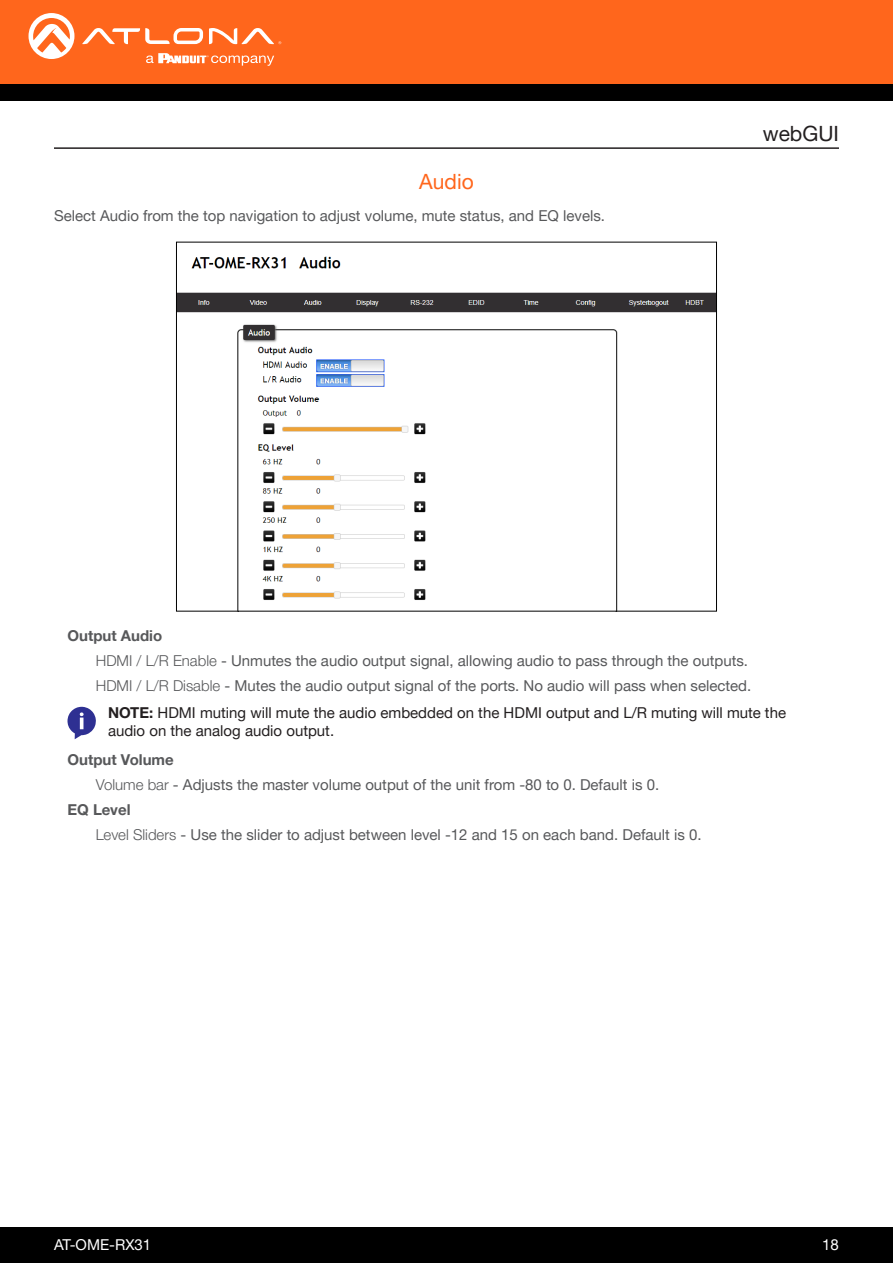
<style>
.page{position:relative;width:893px;height:1263px;background:#fff}
.page>*{position:absolute;margin:0;border:0;box-sizing:border-box;transform-origin:0 0}
.Non_TOC_Section_Head{font:21px "Helvetica Neue LTW1 G";color:#231f20}
.Subsection_Header{font:21px "Helvetica Neue LTW1 G";color:#ff661c}
.Bullets{font:15px "Helvetica Neue LTW1 G";color:#57585a}
.General_Text{font:15px/18px "Helvetica Neue LTW1 G";color:#231f20}
.General_Text-2{font:15px "Helvetica Neue LTW1 G";color:#57585a}
.Bullets-2{font:700 15px "Helvetica Neue LTW1 G";color:#57585a}
.t1{font:15px "Helvetica Neue LTW1 G";color:#fff}
.s1{font-weight:300}
.s2{font-weight:700}
</style>
<div class="page">
<div style="left:0;top:1227px;width:893px;height:36px;background:#000"></div>
<div style="left:0;top:0;width:893px;height:84px;background:#ff661c"></div>
<div style="left:0;top:84px;width:893px;height:16px;background:#000"></div>
<svg style="left:82px;top:28px;width:121px;height:16px"></svg>
<svg style="left:209px;top:28px;width:72px;height:16px"></svg>
<svg style="left:29px;top:13px;width:45px;height:46px"></svg>
<svg style="left:146px;top:53px;width:128px;height:13px"></svg>
<hr style="left:54px;top:147px;width:785px;height:2px;background:#231f20">
<img style="left:178px;top:256px;width:537px;height:353px">
<svg style="left:68px;top:707px;width:28px;height:32px"></svg>
<p class="Subsection_Header" style="left:419px;top:169px;width:56px">Audio</p>
<p class="General_Text-2" style="left:54px;top:206px;width:553px">Select Audio from the top navigation to adjust volume, mute status, and EQ levels.</p>
<p class="Non_TOC_Section_Head" style="left:763px;top:120px;width:78px">webGUI</p>
<p class="Bullets-2" style="left:68px;top:627px;width:96px">Output Audio</p>
<p class="Bullets" style="left:96px;top:652px;width:654px"><span class="s1">HDMI / L/R Enable</span> - Unmutes the audio output signal, allowing audio to pass through the outputs.</p>
<p class="Bullets" style="left:96px;top:676px;width:657px"><span class="s1">HDMI / L/R Disable</span> - Mutes the audio output signal of the ports. No audio will pass when selected.</p>
<p class="General_Text" style="left:108px;top:703px;width:679px"><span class="s2">NOTE:</span> HDMI muting will mute the audio embedded on the HDMI output and L/R muting will mute the audio on the analog audio output.</p>
<p class="Bullets-2" style="left:68px;top:751px;width:108px">Output Volume</p>
<p class="Bullets" style="left:96px;top:775px;width:565px"><span class="s1">Volume bar</span> - Adjusts the master volume output of the unit from -80 to 0. Default is 0.</p>
<p class="Bullets-2" style="left:68px;top:800px;width:65px">EQ Level</p>
<p class="Bullets" style="left:96px;top:825px;width:607px"><span class="s1">Level Sliders</span> - Use the slider to adjust between level -12 and 15 on each band. Default is 0.</p>
<p class="t1" style="left:54px;top:1235px;width:99px">AT-OME-RX31</p>
<p class="t1" style="left:822px;top:1235px;width:18px">18</p>
</div>
